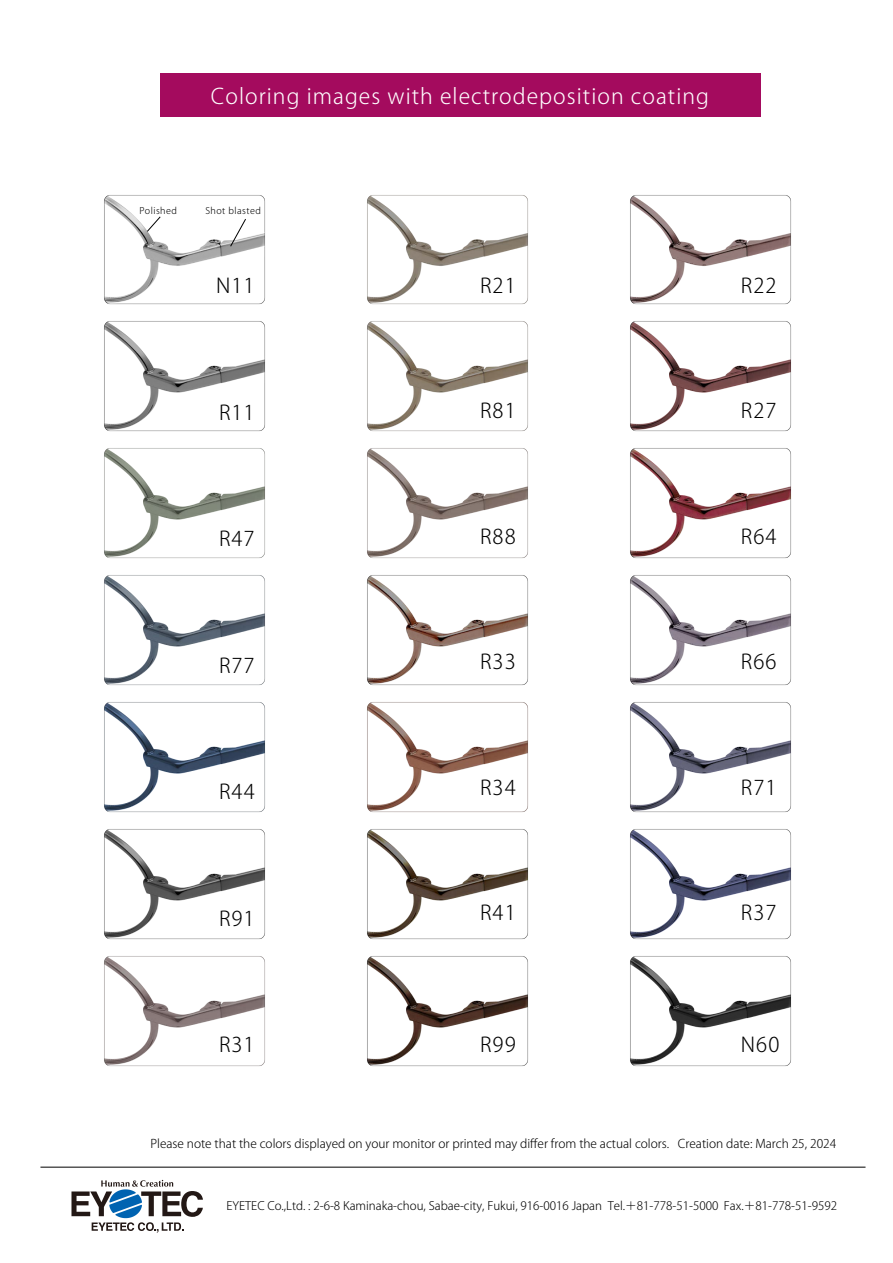
<style>
.page{position:relative;width:893px;height:1263px;background:#fff}
.page>*{position:absolute;margin:0;border:0;box-sizing:border-box;transform-origin:0 0}
.t1{font:300 21.3px "Koz Go Pro";letter-spacing:.05em;color:#fff}
.t2{font:300 20.25px "Koz Go Pro";letter-spacing:.05em;color:#000}
.t3{font:300 12px "Koz Go Pro";color:#000}
.t4{font:300 11.7px "Koz Go Pro";color:#000}
.t5{font:300 9.15px "Koz Go Pro";letter-spacing:.05em;color:#000}
</style>
<div class="page">
<div style="left:160px;top:73px;width:601px;height:44px;background:#a40b5e"></div>
<hr style="left:40px;top:1167px;width:825px;height:1px;background:#000">
<svg style="left:71px;top:1180px;width:132px;height:53px"></svg>
<img style="left:630px;top:321px;width:161px;height:111px">
<img style="left:630px;top:829px;width:162px;height:111px">
<img style="left:630px;top:448px;width:162px;height:111px">
<img style="left:630px;top:575px;width:161px;height:111px">
<img style="left:630px;top:702px;width:161px;height:111px">
<img style="left:630px;top:195px;width:161px;height:110px">
<img style="left:104px;top:829px;width:161px;height:111px">
<img style="left:104px;top:956px;width:161px;height:111px">
<img style="left:104px;top:575px;width:161px;height:111px">
<img style="left:104px;top:702px;width:161px;height:111px">
<img style="left:104px;top:195px;width:161px;height:110px">
<img style="left:104px;top:321px;width:161px;height:111px">
<img style="left:104px;top:448px;width:161px;height:111px">
<img style="left:367px;top:195px;width:161px;height:110px">
<img style="left:367px;top:575px;width:162px;height:111px">
<img style="left:367px;top:702px;width:161px;height:111px">
<img style="left:367px;top:321px;width:161px;height:111px">
<img style="left:367px;top:448px;width:161px;height:111px">
<img style="left:367px;top:829px;width:162px;height:111px">
<img style="left:367px;top:956px;width:162px;height:111px">
<img style="left:630px;top:956px;width:161px;height:111px">
<svg style="left:147px;top:216px;width:14px;height:16px"></svg>
<svg style="left:230px;top:219px;width:16px;height:28px"></svg>
<h1 class="t1" style="left:211px;top:82px;width:499px">Coloring images with electrodeposition coating</h1>
<p class="t5" style="left:139px;top:204px;width:39px">Polished</p>
<p class="t5" style="left:205px;top:204px;width:57px">Shot blasted</p>
<h2 class="t2" style="left:216px;top:272px;width:40px">N11</h2>
<h2 class="t2" style="left:480px;top:272px;width:37px">R21</h2>
<h2 class="t2" style="left:741px;top:272px;width:37px">R22</h2>
<h2 class="t2" style="left:219px;top:399px;width:37px">R11</h2>
<h2 class="t2" style="left:480px;top:398px;width:37px">R81</h2>
<h2 class="t2" style="left:741px;top:398px;width:37px">R27</h2>
<h2 class="t2" style="left:219px;top:525px;width:37px">R47</h2>
<h2 class="t2" style="left:480px;top:523px;width:37px">R88</h2>
<h2 class="t2" style="left:741px;top:523px;width:37px">R64</h2>
<h2 class="t2" style="left:219px;top:652px;width:37px">R77</h2>
<h2 class="t2" style="left:480px;top:649px;width:37px">R33</h2>
<h2 class="t2" style="left:741px;top:649px;width:37px">R66</h2>
<h2 class="t2" style="left:219px;top:778px;width:37px">R44</h2>
<h2 class="t2" style="left:480px;top:774px;width:37px">R34</h2>
<h2 class="t2" style="left:741px;top:774px;width:37px">R71</h2>
<h2 class="t2" style="left:219px;top:905px;width:37px">R91</h2>
<h2 class="t2" style="left:480px;top:900px;width:37px">R41</h2>
<h2 class="t2" style="left:741px;top:900px;width:37px">R37</h2>
<h2 class="t2" style="left:219px;top:1032px;width:37px">R31</h2>
<h2 class="t2" style="left:480px;top:1032px;width:37px">R99</h2>
<h2 class="t2" style="left:741px;top:1032px;width:40px">N60</h2>
<p class="t3" style="left:150px;top:1136px;width:687px">Please note that the colors displayed on your monitor or printed may differ from the actual colors. Creation date: March 25, 2024</p>
<p class="t4" style="left:227px;top:1198px;width:612px">EYETEC Co.,Ltd. : 2-6-8 Kaminaka-chou, Sabae-city, Fukui, 916-0016 Japan Tel.＋81-778-51-5000 Fax.＋81-778-51-9592</p>
</div>
